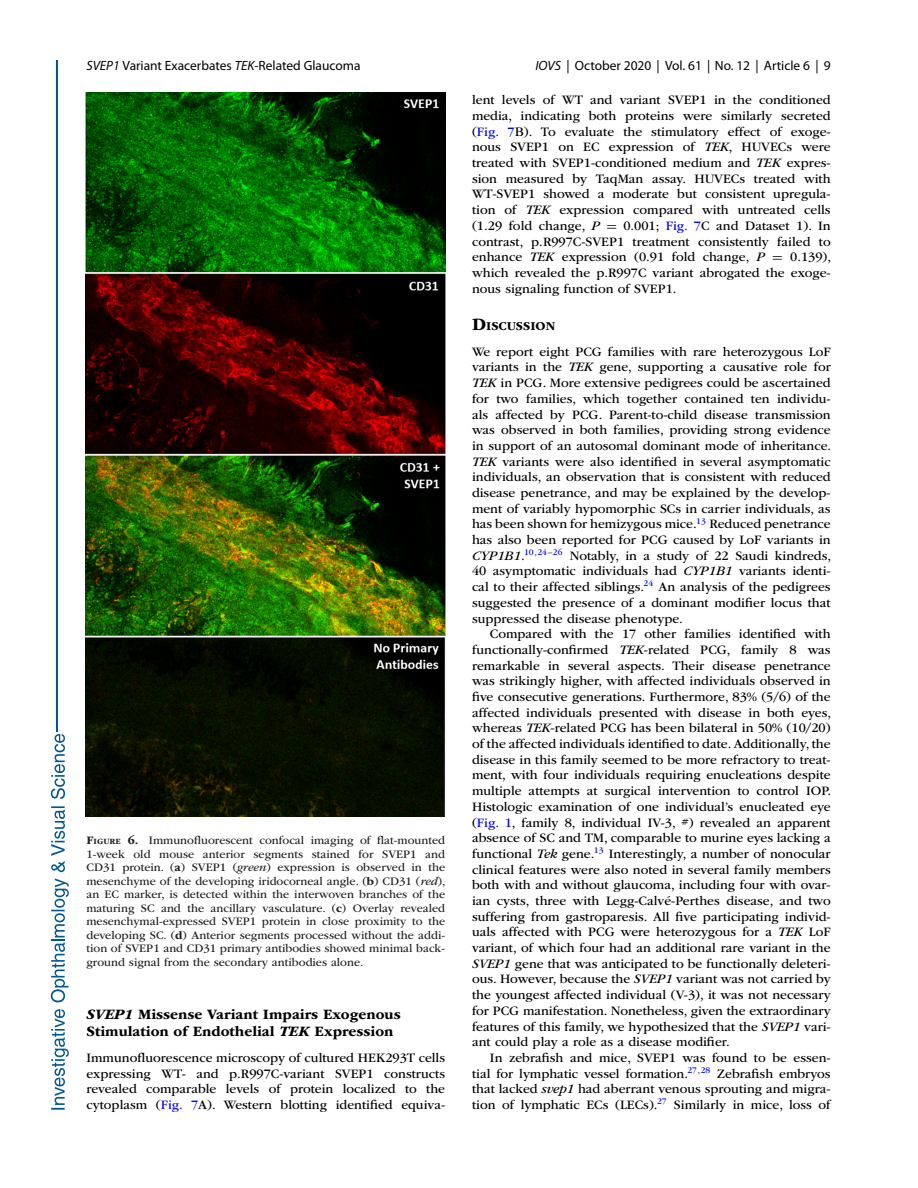
<style>
.page{position:relative;width:918px;height:1188px;background:#fff}
.page>*{position:absolute;margin:0;border:0;box-sizing:border-box;transform-origin:0 0}
.t1{font:700 15px/18px "ITC Garamond Std";color:#000}
.t2{font:13.5px/15.8px "ITC Garamond Std";color:#000;text-align:justify}
.t3{font:13.5px "Myriad Pro";color:#000}
.t4{font:700 12.6px "ITC Garamond Std";color:#000}
.t5{font:12px/13.5px "ITC Garamond Std";color:#231f20;text-align:justify}
.s1{font-style:italic}
.s2{font-weight:700}
.s3{font-weight:700;font-size:8.4px}
.s4{color:#00f}
.s5{font-family:"MTSY"}
.s6{font-size:18px}
</style>
<div class="page">
<hr style="left:57px;top:60px;width:1px;height:672px;background:#005892">
<svg style="left:51px;top:734px;width:18px;height:376px"></svg>
<img style="left:86px;top:93px;width:360px;height:723px">
<p class="t3" style="left:86px;top:57px;width:276px"><span class="s1">SVEP1</span> Variant Exacerbates <span class="s1">TEK</span>-Related Glaucoma</p>
<p class="t3" style="left:535px;top:57px;width:297px"><span class="s1">IOVS</span> | October 2020 | Vol. 61 | No. 12 | Article 6 | 9</p>
<p class="t5" style="left:86px;top:835px;width:361px"><span class="s2">F</span><span class="s3">IGURE</span> <span class="s2">6.</span> Immunofluorescent confocal imaging of flat-mounted 1-week old mouse anterior segments stained for SVEP1 and CD31 protein. (<span class="s2">a</span>) SVEP1 (<span class="s1">green</span>) expression is observed in the mesenchyme of the developing iridocorneal angle. (<span class="s2">b</span>) CD31 (<span class="s1">red</span>), an EC marker, is detected within the interwoven branches of the maturing SC and the ancillary vasculature. (<span class="s2">c</span>) Overlay revealed mesenchymal-expressed SVEP1 protein in close proximity to the developing SC. (<span class="s2">d</span>) Anterior segments processed without the addi&shy;tion of SVEP1 and CD31 primary antibodies showed minimal back&shy;ground signal from the secondary antibodies alone.</p>
<p class="t1" style="left:86px;top:1006px;width:316px"><span class="s1">SVEP1</span> Missense Variant Impairs Exogenous<br>Stimulation of Endothelial <span class="s1">TEK</span> Expression</p>
<p class="t2" style="left:86px;top:1051px;width:360px">Immunofluorescence microscopy of cultured HEK293T cells expressing WT- and p.R997C-variant SVEP1 constructs revealed comparable levels of protein localized to the cytoplasm (<span class="s4">Fig. 7</span>A). Western blotting identified equiva-</p>
<p class="t2" style="left:472px;top:93px;width:361px">lent levels of WT and variant SVEP1 in the conditioned media, indicating both proteins were similarly secreted (<span class="s4">Fig. 7</span>B). To evaluate the stimulatory effect of exoge&shy;nous SVEP1 on EC expression of <span class="s1">TEK</span>, HUVECs were treated with SVEP1-conditioned medium and <span class="s1">TEK</span> expres&shy;sion measured by TaqMan assay. HUVECs treated with WT-SVEP1 showed a moderate but consistent upregula&shy;tion of <span class="s1">TEK</span> expression compared with untreated cells (1.29 fold change, <span class="s1">P</span> <span class="s5">=</span> 0.001; <span class="s4">Fig. 7</span>C and Dataset 1). In contrast, p.R997C-SVEP1 treatment consistently failed to enhance <span class="s1">TEK</span> expression (0.91 fold change, <span class="s1">P</span> <span class="s5">=</span> 0.139), which revealed the p.R997C variant abrogated the exoge&shy;nous signaling function of SVEP1.</p>
<p class="t4" style="left:472px;top:321px;width:85px"><span class="s6">D</span>ISCUSSION</p>
<p class="t2" style="left:472px;top:345px;width:361px">We report eight PCG families with rare heterozygous LoF variants in the <span class="s1">TEK</span> gene, supporting a causative role for <span class="s1">TEK</span> in PCG. More extensive pedigrees could be ascertained for two families, which together contained ten individu&shy;als affected by PCG. Parent-to-child disease transmission was observed in both families, providing strong evidence in support of an autosomal dominant mode of inheritance.<br><span class="s1">TEK</span> variants were also identified in several asymptomatic individuals, an observation that is consistent with reduced disease penetrance, and may be explained by the develop&shy;ment of variably hypomorphic SCs in carrier individuals, as has been shown for hemizygous mice.<sup>13</sup> Reduced penetrance has also been reported for PCG caused by LoF variants in <span class="s1">CYP1B1</span>.<sup>10</sup><sup>,</sup><sup>24</sup><sup>–</sup><sup>26</sup> Notably, in a study of 22 Saudi kindreds, 40 asymptomatic individuals had <span class="s1">CYP1B1</span> variants identi&shy;cal to their affected siblings.<sup>24</sup> An analysis of the pedigrees suggested the presence of a dominant modifier locus that suppressed the disease phenotype.</p>
<p class="t2" style="left:472px;top:627px;width:361px;text-indent:18px">Compared with the 17 other families identified with functionally-confirmed <span class="s1">TEK</span>-related PCG, family 8 was remarkable in several aspects. Their disease penetrance was strikingly higher, with affected individuals observed in five consecutive generations. Furthermore, 83% (5/6) of the affected individuals presented with disease in both eyes, whereas <span class="s1">TEK</span>-related PCG has been bilateral in 50% (10/20) of the affected individuals identified to date. Additionally, the disease in this family seemed to be more refractory to treat&shy;ment, with four individuals requiring enucleations despite multiple attempts at surgical intervention to control IOP.<br>Histologic examination of one individual’s enucleated eye (<span class="s4">Fig. 1</span>, family 8, individual IV-3, #) revealed an apparent absence of SC and TM, comparable to murine eyes lacking a functional <span class="s1">Tek</span> gene.<sup>13</sup> Interestingly, a number of nonocular clinical features were also noted in several family members both with and without glaucoma, including four with ovar&shy;ian cysts, three with Legg-Calvé-Perthes disease, and two suffering from gastroparesis. All five participating individ&shy;uals affected with PCG were heterozygous for a <span class="s1">TEK</span> LoF variant, of which four had an additional rare variant in the <span class="s1">SVEP1</span> gene that was anticipated to be functionally deleteri&shy;ous. However, because the <span class="s1">SVEP1</span> variant was not carried by the youngest affected individual (V-3), it was not necessary for PCG manifestation. Nonetheless, given the extraordinary features of this family, we hypothesized that the <span class="s1">SVEP1</span> vari&shy;ant could play a role as a disease modifier.</p>
<p class="t2" style="left:472px;top:1051px;width:360px;text-indent:18px">In zebrafish and mice, SVEP1 was found to be essen&shy;tial for lymphatic vessel formation.<sup>27</sup><sup>,</sup><sup>28</sup> Zebrafish embryos that lacked <span class="s1">svep1</span> had aberrant venous sprouting and migra&shy;tion of lymphatic ECs (LECs).<sup>27</sup> Similarly in mice, loss of</p>
</div>
